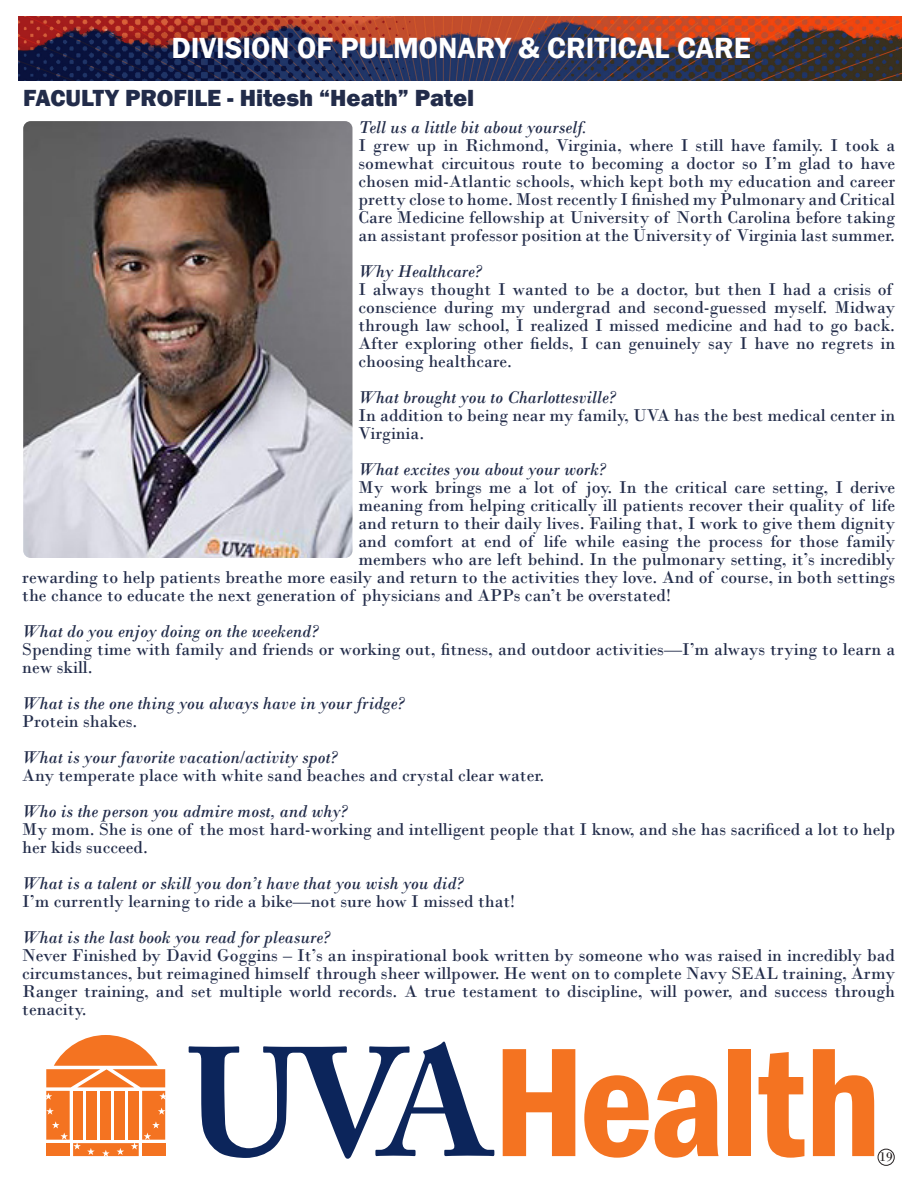
<style>
.page{position:relative;width:918px;height:1188px;background:#fff}
.page>*{position:absolute;margin:0;border:0;box-sizing:border-box;transform-origin:0 0}
.t1{font:600 30px "Franklin Gothic";color:#fff}
.t2{font:800 24px "Franklin Gothic";color:#222c4a}
.t3{font:18px/18px "Bodoni";color:#222c4a}
.t4{font:italic 18px "Bodoni";color:#222c4a}
.t5{font:13.5px "Bodoni";color:#231f20}
</style>
<div class="page">
<img style="left:18px;top:16px;width:883px;height:65px">
<svg style="left:46px;top:1035px;width:119px;height:121px"></svg>
<svg style="left:189px;top:1042px;width:305px;height:117px"></svg>
<svg style="left:503px;top:1049px;width:72px;height:107px"></svg>
<svg style="left:584px;top:1075px;width:65px;height:83px"></svg>
<svg style="left:655px;top:1075px;width:64px;height:83px"></svg>
<div style="left:729px;top:1049px;width:22px;height:107px;background:#f47321"></div>
<svg style="left:759px;top:1052px;width:45px;height:106px"></svg>
<svg style="left:813px;top:1049px;width:61px;height:107px"></svg>
<img style="left:23px;top:121px;width:329px;height:437px">
<div style="left:878px;top:1149px;width:16px;height:17px;border:1px solid #231f20;border-radius:50%"></div>
<p class="t1" style="left:172px;top:30px;width:581px">DIVISION OF PULMONARY &amp; CRITICAL CARE</p>
<p class="t2" style="left:23px;top:82px;width:452px">FACULTY PROFILE - Hitesh “Heath” Patel</p>
<p class="t4" style="left:358px;top:117px;width:230px">Tell us a little bit about yourself.</p>
<p class="t3" style="left:358px;top:136px;width:538px;text-align:justify">I grew up in Richmond, Virginia, where I still have family. I took a somewhat circuitous route to becoming a doctor so I’m glad to have chosen mid-Atlantic schools, which kept both my education and career pretty close to home. Most recently I finished my Pulmonary and Critical Care Medicine fellowship at University of North Carolina before taking an assistant professor position at the University of Virginia last summer.</p>
<p class="t4" style="left:358px;top:261px;width:125px">Why Healthcare?</p>
<p class="t3" style="left:358px;top:280px;width:538px">I always thought I wanted to be a doctor, but then I had a crisis of conscience during my undergrad and second-guessed myself. Midway through law school, I realized I missed medicine and had to go back.<br>After exploring other fields, I can genuinely say I have no regrets in choosing healthcare.</p>
<p class="t4" style="left:358px;top:387px;width:259px">What brought you to Charlottesville?</p>
<p class="t3" style="left:358px;top:406px;width:538px">In addition to being near my family, UVA has the best medical center in<br>Virginia.</p>
<p class="t4" style="left:358px;top:459px;width:249px">What excites you about your work?</p>
<p class="t3" style="left:358px;top:478px;width:538px">My work brings me a lot of joy. In the critical care setting, I derive</p>
<p class="t3" style="left:358px;top:496px;width:538px">meaning from helping critically ill patients recover their quality of life</p>
<p class="t3" style="left:358px;top:514px;width:538px">and return to their daily lives. Failing that, I work to give them dignity</p>
<p class="t3" style="left:358px;top:532px;width:538px">and comfort at end of life while easing the process for those family</p>
<p class="t3" style="left:358px;top:550px;width:538px">members who are left behind. In the pulmonary setting, it’s incredibly</p>
<p class="t3" style="left:22px;top:568px;width:874px">rewarding to help patients breathe more easily and return to the activities they love. And of course, in both settings</p>
<p class="t3" style="left:22px;top:586px;width:650px">the chance to educate the next generation of physicians and APPs can’t be overstated!</p>
<p class="t4" style="left:22px;top:621px;width:297px">What do you enjoy doing on the weekend?</p>
<p class="t3" style="left:22px;top:640px;width:874px">Spending time with family and friends or working out, fitness, and outdoor activities—I’m always trying to learn a new skill.</p>
<p class="t4" style="left:22px;top:693px;width:383px">What is the one thing you always have in your fridge?</p>
<p class="t3" style="left:22px;top:712px;width:117px">Protein shakes.</p>
<p class="t4" style="left:22px;top:747px;width:317px">What is your favorite vacation/activity spot?</p>
<p class="t3" style="left:22px;top:766px;width:524px">Any temperate place with white sand beaches and crystal clear water.</p>
<p class="t4" style="left:22px;top:801px;width:326px">Who is the person you admire most, and why?</p>
<p class="t3" style="left:22px;top:820px;width:874px">My mom. She is one of the most hard-working and intelligent people that I know, and she has sacrificed a lot to help her kids succeed.</p>
<p class="t4" style="left:22px;top:873px;width:443px">What is a talent or skill you don’t have that you wish you did?</p>
<p class="t3" style="left:22px;top:892px;width:494px">I’m currently learning to ride a bike—not sure how I missed that!</p>
<p class="t4" style="left:22px;top:927px;width:309px">What is the last book you read for pleasure?</p>
<p class="t3" style="left:22px;top:946px;width:874px;text-align:justify">Never Finished by David Goggins – It’s an inspirational book written by someone who was raised in incredibly bad circumstances, but reimagined himself through sheer willpower. He went on to complete Navy SEAL training, Army Ranger training, and set multiple world records. A true testament to discipline, will power, and success through tenacity.</p>
<p class="t5" style="left:880px;top:1149px;width:15px">19</p>
</div>
